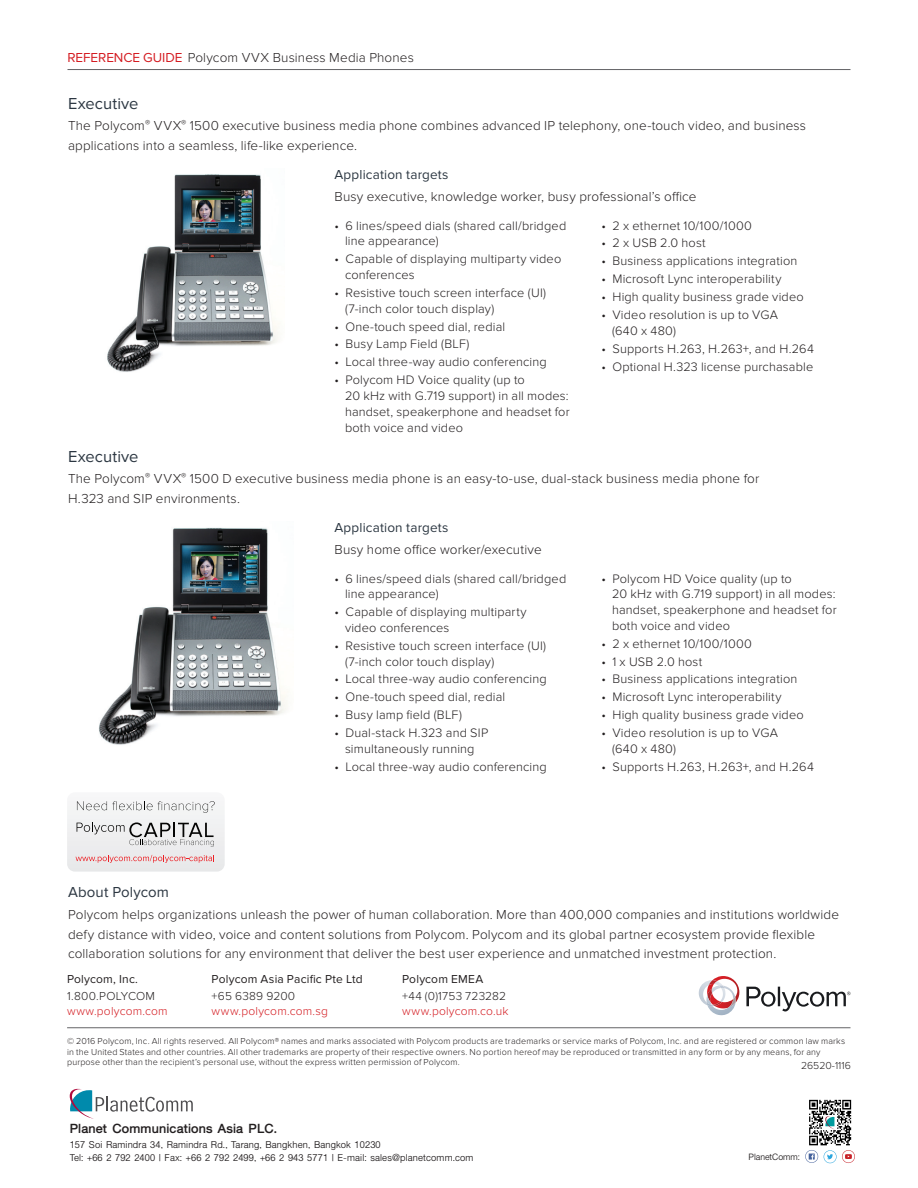
<style>
.page{position:relative;width:918px;height:1188px;background:#fff}
.page>*{position:absolute;margin:0;border:0;box-sizing:border-box;transform-origin:0 0}
.t1{font:700 19.5px "PSL Text New Pro";letter-spacing:.01em;color:#231f20}
.t2{font:16.5px "Proxima Nova";letter-spacing:.005em;color:#2c3742}
.t3{font:15px "Proxima Nova";letter-spacing:.01em;color:#2c3742}
.t4{font:14.55px/12.9px "PSL Text New Pro";letter-spacing:.01em;color:#231f20}
.t5{font:300 13.5px/19.5px "Proxima Nova";letter-spacing:.01em;color:#231f20}
.t6{font:13.5px "Proxima Nova";letter-spacing:.015em;color:#2c3742}
.t7{font:13.5px "PSL Text New Pro";color:#231f20}
.t8{font:300 12.75px/15.8px "Proxima Nova";letter-spacing:.01em;color:#231f20}
.t9{font:300 12px "Proxima Nova";letter-spacing:.015em;color:#d41b21}
.t10{font:12px "Proxima Nova";letter-spacing:.015em;color:#231f20}
.t11{font:300 12px "Proxima Nova";letter-spacing:.015em;color:#231f20}
.t12{font:300 10.5px "Proxima Nova";color:#231f20}
.t13{font:300 9px/10.5px "Proxima Nova";letter-spacing:.015em;color:#231f20}
.s1{font-weight:400;color:#d41b21}
</style>
<div class="page">
<hr style="left:68px;top:69px;width:782px;height:1px;background:#636366">
<img style="left:107px;top:174px;width:171px;height:198px">
<img style="left:99px;top:527px;width:188px;height:218px">
<svg style="left:67px;top:801px;width:158px;height:71px"></svg>
<hr style="left:67px;top:1028px;width:783px;height:1px;background:#636366">
<img style="left:699px;top:981px;width:8px;height:24px">
<img style="left:724px;top:986px;width:6px;height:3px">
<img style="left:712px;top:989px;width:24px;height:19px">
<svg style="left:707px;top:976px;width:16px;height:30px"></svg>
<svg style="left:746px;top:987px;width:105px;height:24px"></svg>
<svg style="left:809px;top:1099px;width:42px;height:1px"></svg>
<svg style="left:805px;top:1100px;width:50px;height:64px"></svg>
<svg style="left:69px;top:1088px;width:124px;height:31px"></svg>
<p class="t5" style="left:68px;top:48px;width:348px"><span class="s1">REFERENCE GUIDE</span> Polycom VVX Business Media Phones</p>
<p class="t2" style="left:68px;top:94px;width:72px">Executive</p>
<p class="t5" style="left:68px;top:116px;width:740px">The Polycom<sup>®</sup> VVX<sup>®</sup> 1500 executive business media phone combines advanced IP telephony, one-touch video, and business applications into a seamless, life-like experience.</p>
<p class="t6" style="left:335px;top:166px;width:116px">Application targets</p>
<p class="t5" style="left:335px;top:187px;width:364px">Busy executive, knowledge worker, busy professional’s office</p>
<p class="t8" style="left:345px;top:218px;width:223px;text-indent:-11px">• 6 lines/speed dials (shared call/bridged line appearance)</p>
<p class="t8" style="left:345px;top:251px;width:218px;text-indent:-11px">• Capable of displaying multiparty video conferences</p>
<p class="t8" style="left:345px;top:285px;width:203px;text-indent:-11px">• Resistive touch screen interface (UI) (7-inch color touch display)</p>
<p class="t8" style="left:334px;top:319px;width:172px">• One-touch speed dial, redial</p>
<p class="t8" style="left:334px;top:336px;width:136px">• Busy Lamp Field (BLF)</p>
<p class="t8" style="left:334px;top:354px;width:214px">• Local three-way audio conferencing</p>
<p class="t8" style="left:345px;top:372px;width:226px;text-indent:-11px">• Polycom HD Voice quality (up to<br>20 kHz with G.719 support) in all modes: handset, speakerphone and headset for both voice and video</p>
<p class="t8" style="left:602px;top:218px;width:152px">• 2 x ethernet 10/100/1000</p>
<p class="t8" style="left:602px;top:236px;width:106px">• 2 x USB 2.0 host</p>
<p class="t8" style="left:602px;top:253px;width:197px">• Business applications integration</p>
<p class="t8" style="left:602px;top:271px;width:181px">• Microsoft Lync interoperability</p>
<p class="t8" style="left:602px;top:289px;width:204px">• High quality business grade video</p>
<p class="t8" style="left:612px;top:307px;width:167px;text-indent:-11px">• Video resolution is up to VGA (640 x 480)</p>
<p class="t8" style="left:602px;top:341px;width:214px">• Supports H.263, H.263+, and H.264</p>
<p class="t8" style="left:602px;top:359px;width:213px">• Optional H.323 license purchasable</p>
<p class="t2" style="left:68px;top:447px;width:72px">Executive</p>
<p class="t5" style="left:68px;top:469px;width:693px">The Polycom<sup>®</sup> VVX<sup>®</sup> 1500 D executive business media phone is an easy-to-use, dual-stack business media phone for<br>H.323 and SIP environments.</p>
<p class="t6" style="left:335px;top:519px;width:116px">Application targets</p>
<p class="t5" style="left:335px;top:540px;width:209px">Busy home office worker/executive</p>
<p class="t8" style="left:345px;top:571px;width:223px;text-indent:-11px">• 6 lines/speed dials (shared call/bridged line appearance)</p>
<p class="t8" style="left:345px;top:604px;width:183px;text-indent:-11px">• Capable of displaying multiparty video conferences</p>
<p class="t8" style="left:345px;top:638px;width:203px;text-indent:-11px">• Resistive touch screen interface (UI) (7-inch color touch display)</p>
<p class="t8" style="left:334px;top:672px;width:214px">• Local three-way audio conferencing</p>
<p class="t8" style="left:334px;top:689px;width:172px">• One-touch speed dial, redial</p>
<p class="t8" style="left:334px;top:707px;width:129px">• Busy lamp field (BLF)</p>
<p class="t8" style="left:334px;top:725px;width:155px;text-align:center">• Dual-stack H.323 and SIP simultaneously running</p>
<p class="t8" style="left:334px;top:759px;width:214px">• Local three-way audio conferencing</p>
<p class="t8" style="left:612px;top:571px;width:226px;text-indent:-11px">• Polycom HD Voice quality (up to<br>20 kHz with G.719 support) in all modes: handset, speakerphone and headset for both voice and video</p>
<p class="t8" style="left:601px;top:636px;width:152px">• 2 x ethernet 10/100/1000</p>
<p class="t8" style="left:601px;top:654px;width:102px">• 1 x USB 2.0 host</p>
<p class="t8" style="left:601px;top:672px;width:197px">• Business applications integration</p>
<p class="t8" style="left:601px;top:689px;width:181px">• Microsoft Lync interoperability</p>
<p class="t8" style="left:601px;top:707px;width:204px">• High quality business grade video</p>
<p class="t8" style="left:612px;top:725px;width:167px;text-indent:-11px">• Video resolution is up to VGA (640 x 480)</p>
<p class="t8" style="left:601px;top:759px;width:214px">• Supports H.263, H.263+, and H.264</p>
<p class="t3" style="left:68px;top:883px;width:102px">About Polycom</p>
<p class="t5" style="left:68px;top:905px;width:772px">Polycom helps organizations unleash the power of human collaboration. More than 400,000 companies and institutions worldwide defy distance with video, voice and content solutions from Polycom. Polycom and its global partner ecosystem provide flexible collaboration solutions for any environment that deliver the best user experience and unmatched investment protection.</p>
<p class="t10" style="left:67px;top:972px;width:72px">Polycom, Inc.</p>
<p class="t11" style="left:67px;top:989px;width:89px">1.800.POLYCOM</p>
<p class="t9" style="left:67px;top:1004px;width:102px">www.polycom.com</p>
<p class="t10" style="left:212px;top:972px;width:153px">Polycom Asia Pacific Pte Ltd</p>
<p class="t11" style="left:212px;top:989px;width:85px">+65 6389 9200</p>
<p class="t9" style="left:212px;top:1004px;width:118px">www.polycom.com.sg</p>
<p class="t10" style="left:402px;top:972px;width:83px">Polycom EMEA</p>
<p class="t11" style="left:402px;top:989px;width:106px">+44 (0)1753 723282</p>
<p class="t9" style="left:402px;top:1004px;width:108px">www.polycom.co.uk</p>
<p class="t13" style="left:67px;top:1036px;width:780px">© 2016 Polycom, Inc. All rights reserved. All Polycom® names and marks associated with Polycom products are trademarks or service marks of Polycom, Inc. and are registered or common law marks in the United States and other countries. All other trademarks are property of their respective owners. No portion hereof may be reproduced or transmitted in any form or by any means, for any purpose other than the recipient’s personal use, without the express written permission of Polycom.</p>
<p class="t12" style="left:801px;top:1060px;width:51px">26520-1116</p>
<h1 class="t1" style="left:70px;top:1117px;width:209px">Planet Communications Asia PLC.</h1>
<p class="t4" style="left:70px;top:1139px;width:405px">157 Soi Ramindra 34, Ramindra Rd., Tarang, Bangkhen, Bangkok 10230<br>Tel: +66 2 792 2400 | Fax: +66 2 792 2499, +66 2 943 5771 | E-mail: sales@planetcomm.com</p>
<p class="t7" style="left:748px;top:1150px;width:53px">PlanetComm:</p>
</div>
